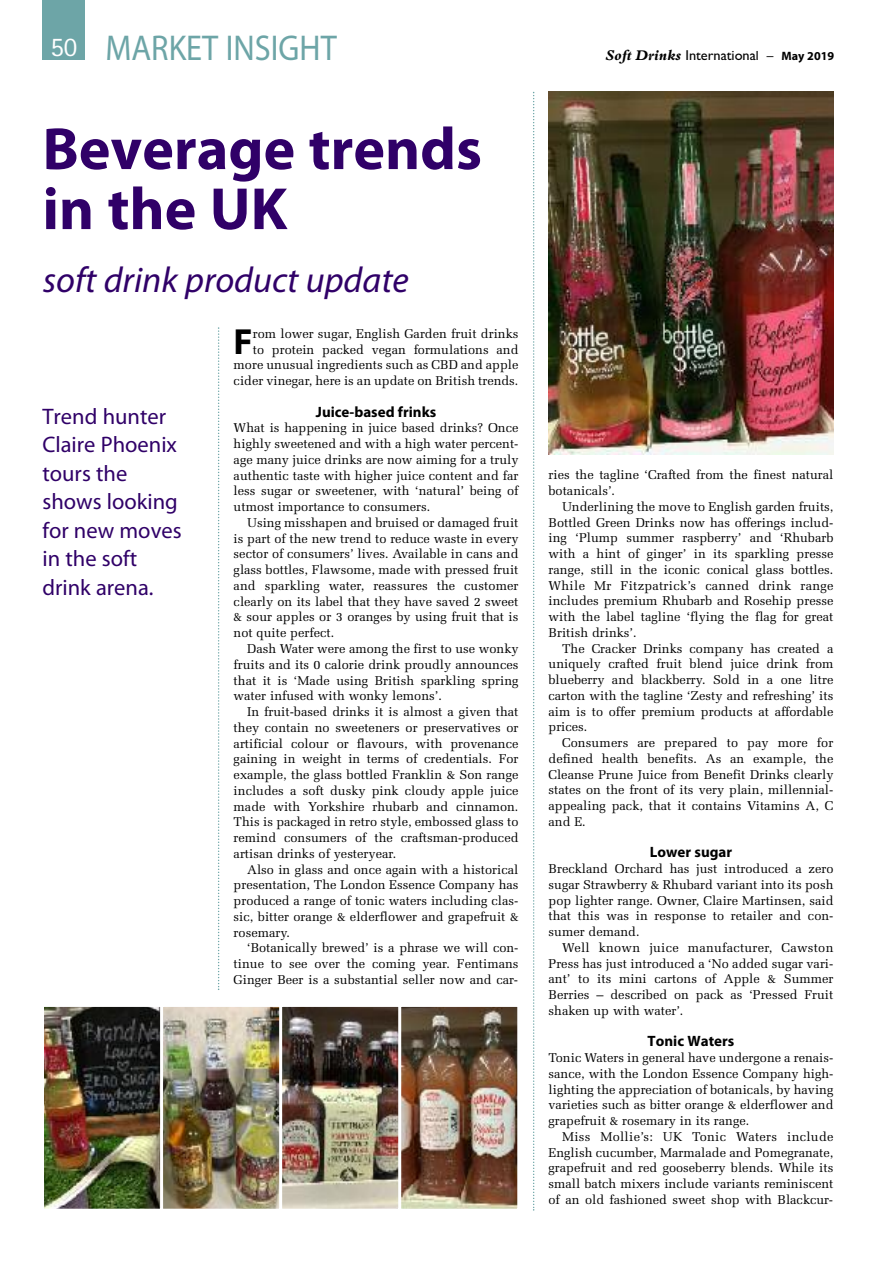
<style>
.page{position:relative;width:893px;height:1263px;background:#fff}
.page>*{position:absolute;margin:0;border:0;box-sizing:border-box;transform-origin:0 0}
.t1{font:700 60px/60px "Myriad Pro";color:#300068}
.t2{font:700 36.45px "Myriad Pro";color:#000}
.t3{font:italic 36px "Myriad Pro";color:#300068}
.t4{font:36px "Myriad Pro";color:#6da5a7;scale:.9 1}
.t5{font:22.5px/28.5px "Myriad Pro";color:#300068}
.t6{font:700 15px "Myriad Pro";color:#000}
.t7{font:14.4px "Gill Sans";color:#000}
.t8{font:12.75px/15.8px "Melior";color:#000;text-align:justify}
.s1{font-family:"Rotis Sans Serif";font-size:27px;color:#fff}
.s2{font-family:"Bembo";font-weight:800;font-style:italic;font-size:15.45px}
.s3{font-size:13.2px}
.s4{font-family:"Myriad Pro";font-weight:700;font-size:12.15px}
</style>
<div class="page">
<div style="left:43px;top:0;width:42px;height:60px;background:#6da5a7"></div>
<svg style="left:533px;top:92px;width:1px;height:1118px"></svg>
<svg style="left:218px;top:327px;width:1px;height:663px"></svg>
<img style="left:549px;top:92px;width:284px;height:362px">
<img style="left:46px;top:1008px;width:113px;height:199px">
<div style="left:43px;top:1005px;width:119px;height:205px;border:2px solid #fff"></div>
<img style="left:165px;top:1008px;width:113px;height:199px">
<div style="left:162px;top:1005px;width:119px;height:205px;border:2px solid #fff"></div>
<img style="left:284px;top:1008px;width:113px;height:199px">
<div style="left:281px;top:1005px;width:119px;height:205px;border:2px solid #fff"></div>
<img style="left:403px;top:1008px;width:113px;height:199px">
<div style="left:400px;top:1005px;width:119px;height:205px;border:2px solid #fff"></div>
<h3 class="t4" style="left:50px;top:35px;width:320px"><span class="s1">50</span> MARKET INSIGHT</h3>
<h1 class="t1" style="left:43px;top:124px;width:441px">Beverage trends in the UK</h1>
<h3 class="t3" style="left:43px;top:267px;width:368px">soft drink product update</h3>
<h3 class="t5" style="left:42px;top:404px;width:141px">Trend hunter<br>Claire Phoenix tours the shows looking for new moves in the soft drink arena.</h3>
<p class="t8" style="left:234px;top:326px;width:286px;text-align:right">rom lower sugar, English Garden fruit drinks<br>to protein packed vegan formulations and more unusual ingredients such as CBD and apple cider vinegar, here is an update on British trends.</p>
<p class="t6" style="left:316px;top:406px;width:122px">Juice-based frinks</p>
<p class="t8" style="left:234px;top:420px;width:286px">What is happening in juice based drinks? Once highly sweetened and with a high water percent&shy;age many juice drinks are now aiming for a truly authentic taste with higher juice content and far less sugar or sweetener, with ‘natural’ being of utmost importance to consumers.</p>
<p class="t8" style="left:234px;top:515px;width:286px;text-indent:14px">Using misshapen and bruised or damaged fruit is part of the new trend to reduce waste in every sector of consumers’ lives. Available in cans and glass bottles, Flawsome, made with pressed fruit and sparkling water, reassures the customer clearly on its label that they have saved 2 sweet &amp; sour apples or 3 oranges by using fruit that is not quite perfect.</p>
<p class="t8" style="left:234px;top:641px;width:286px;text-indent:14px">Dash Water were among the first to use wonky fruits and its 0 calorie drink proudly announces that it is ‘Made using British sparkling spring water infused with wonky lemons’.</p>
<p class="t8" style="left:234px;top:704px;width:286px;text-indent:14px">In fruit-based drinks it is almost a given that they contain no sweeteners or preservatives or artificial colour or flavours, with provenance gaining in weight in terms of credentials. For example, the glass bottled Franklin &amp; Son range includes a soft dusky pink cloudy apple juice made with Yorkshire rhubarb and cinnamon.<br>This is packaged in retro style, embossed glass to remind consumers of the craftsman-produced artisan drinks of yesteryear.</p>
<p class="t8" style="left:234px;top:861px;width:286px;text-indent:14px">Also in glass and once again with a historical presentation, The London Essence Company has produced a range of tonic waters including clas&shy;sic, bitter orange &amp; elderflower and grapefruit &amp; rosemary.</p>
<p class="t8" style="left:234px;top:940px;width:286px;text-indent:13px">‘Botanically brewed’ is a phrase we will con&shy;tinue to see over the coming year. Fentimans Ginger Beer is a substantial seller now and car-</p>
<h2 class="t2" style="left:234px;top:328px;width:21px">F</h2>
<p class="t7" style="left:605px;top:46px;width:230px"><span class="s2">Soft Drinks</span> Internationa<span class="s3">l –</span> <span class="s4">May 2019</span></p>
<p class="t8" style="left:549px;top:467px;width:286px">ries the tagline ‘Crafted from the finest natural botanicals’.</p>
<p class="t8" style="left:549px;top:499px;width:286px;text-indent:14px">Underlining the move to English garden fruits, Bottled Green Drinks now has offerings includ&shy;ing ‘Plump summer raspberry’ and ‘Rhubarb with a hint of ginger’ in its sparkling presse range, still in the iconic conical glass bottles.<br>While Mr Fitzpatrick’s canned drink range includes premium Rhubarb and Rosehip presse with the label tagline ‘flying the flag for great British drinks’.</p>
<p class="t8" style="left:549px;top:640px;width:286px;text-indent:14px">The Cracker Drinks company has created a uniquely crafted fruit blend juice drink from blueberry and blackberry. Sold in a one litre carton with the tagline ‘Zesty and refreshing’ its aim is to offer premium products at affordable prices.</p>
<p class="t8" style="left:549px;top:735px;width:286px;text-indent:14px">Consumers are prepared to pay more for defined health benefits. As an example, the Cleanse Prune Juice from Benefit Drinks clearly states on the front of its very plain, millennial&shy;appealing pack, that it contains Vitamins A, C and E.</p>
<p class="t6" style="left:650px;top:847px;width:84px">Lower sugar</p>
<p class="t8" style="left:549px;top:861px;width:286px">Breckland Orchard has just introduced a zero sugar Strawberry &amp; Rhubard variant into its posh pop lighter range. Owner, Claire Martinsen, said that this was in response to retailer and con&shy;sumer demand.</p>
<p class="t8" style="left:549px;top:940px;width:286px;text-indent:13px">Well known juice manufacturer, Cawston Press has just introduced a ‘No added sugar vari&shy;ant’ to its mini cartons of Apple &amp; Summer Berries – described on pack as ‘Pressed Fruit shaken up with water’.</p>
<p class="t6" style="left:648px;top:1036px;width:88px">Tonic Waters</p>
<p class="t8" style="left:549px;top:1050px;width:286px">Tonic Waters in general have undergone a renais&shy;sance, with the London Essence Company high&shy;lighting the appreciation of botanicals, by having varieties such as bitter orange &amp; elderflower and grapefruit &amp; rosemary in its range.</p>
<p class="t8" style="left:549px;top:1129px;width:286px;text-indent:13px">Miss Mollie’s: UK Tonic Waters include English cucumber, Marmalade and Pomegranate, grapefruit and red gooseberry blends. While its small batch mixers include variants reminiscent of an old fashioned sweet shop with Blackcur-</p>
</div>
